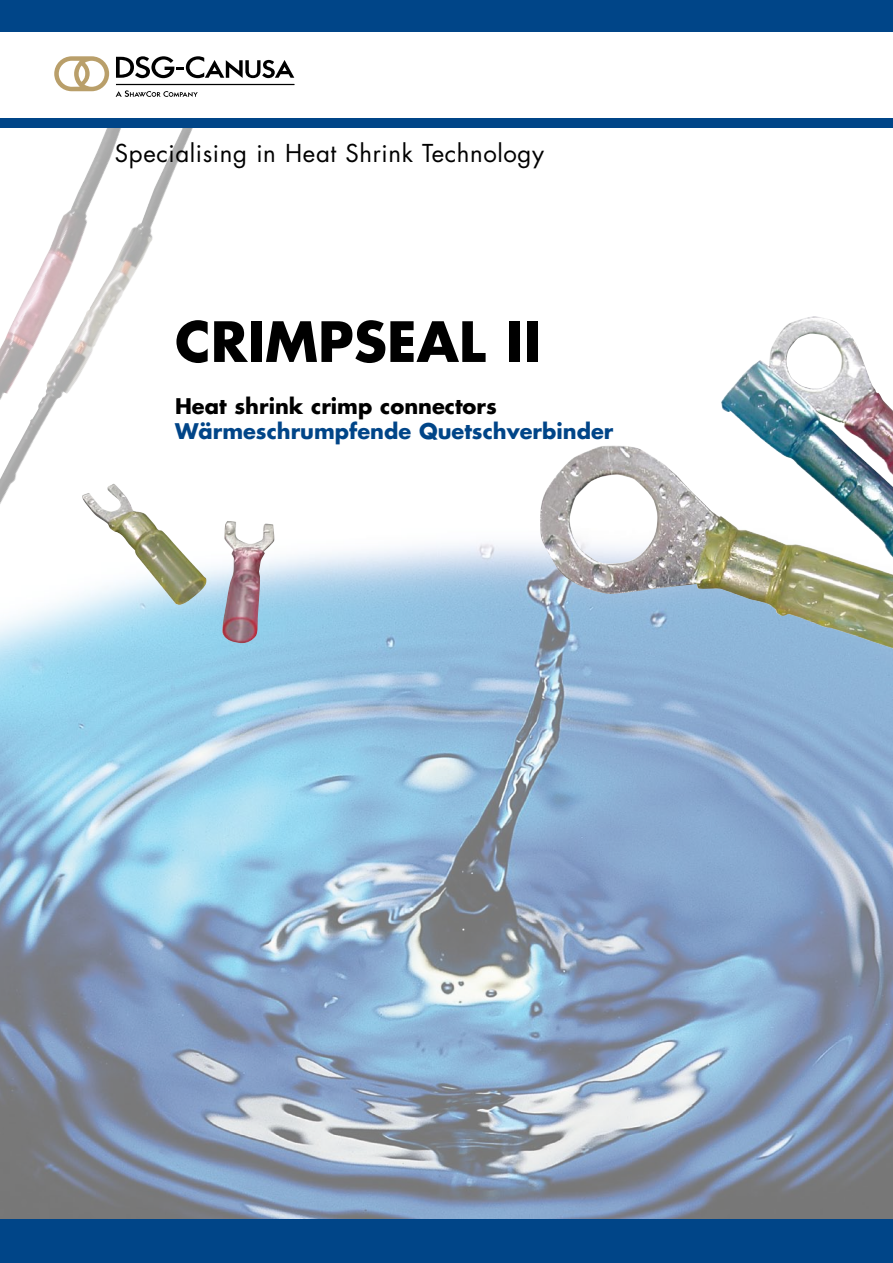
<style>
.page{position:relative;width:893px;height:1263px;background:#fff}
.page>*{position:absolute;margin:0;border:0;box-sizing:border-box;transform-origin:0 0}
.t1{font:700 54px "Futura";color:#000}
.t2{font:24px "Futura";letter-spacing:.025em;color:#000}
.t3{font:700 21px "Futura";color:#004588}
.t4{font:700 21px "Futura";color:#000}
</style>
<div class="page">
<img style="left:0;top:543px;width:893px;height:676px">
<img style="left:0;top:128px;width:193px;height:376px">
<div style="left:0;top:0;width:893px;height:128px;background:#004588"></div>
<div style="left:0;top:32px;width:893px;height:86px;background:#fff"></div>
<svg style="left:116px;top:56px;width:178px;height:22px"></svg>
<svg style="left:116px;top:90px;width:82px;height:7px"></svg>
<hr style="left:116px;top:84px;width:178px;height:1px;background:#000">
<svg style="left:54px;top:56px;width:55px;height:35px"></svg>
<img style="left:538px;top:316px;width:355px;height:337px">
<img style="left:222px;top:521px;width:53px;height:123px">
<img style="left:82px;top:483px;width:125px;height:122px">
<div style="left:0;top:1219px;width:893px;height:44px;background:#004588"></div>
<p class="t2" style="left:115px;top:137px;width:431px">Specialising in Heat Shrink Technology</p>
<h1 class="t1" style="left:175px;top:304px;width:367px">CRIMPSEAL II</h1>
<p class="t4" style="left:175px;top:392px;width:323px">Heat shrink crimp connectors</p>
<p class="t3" style="left:175px;top:417px;width:440px">Wärmeschrumpfende Quetschverbinder</p>
</div>
